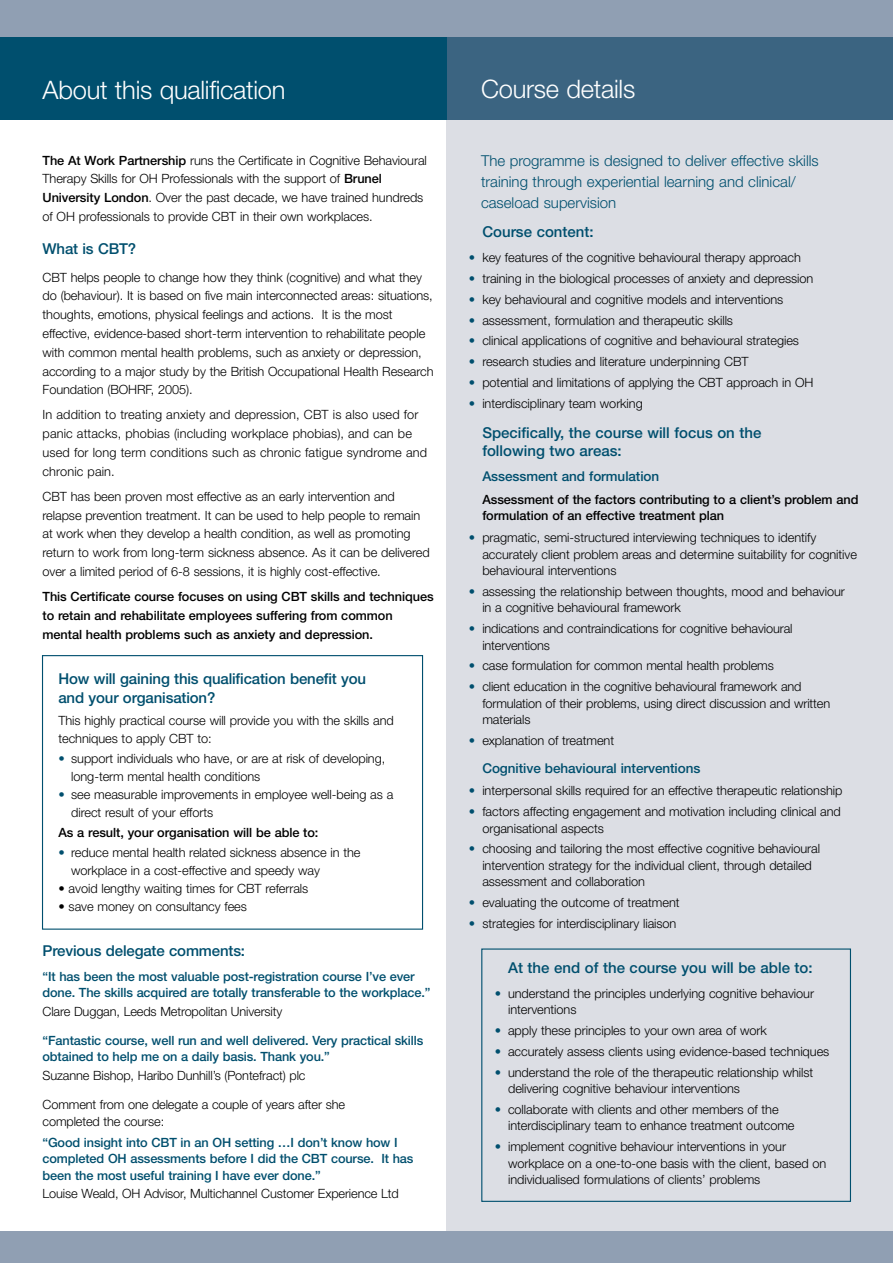
<style>
.page{position:relative;width:893px;height:1263px;background:#fff}
.page>*{position:absolute;margin:0;border:0;box-sizing:border-box;transform-origin:0 0}
.t1{font:300 25.5px "Helvetica Neue";letter-spacing:-.01em;color:#fff}
.t2{font:500 15px/18px "Helvetica Neue";letter-spacing:-.01em;color:#004f6e}
.t3{font:300 15px/21px "Helvetica Neue";color:#004f6e}
.t4{font:500 13.5px "Helvetica Neue";letter-spacing:-.005em;color:#004f6e}
.t5{font:300 12.75px/18.8px "Helvetica Neue";letter-spacing:-.005em;color:#000}
.t6{font:500 12.75px/16.5px "Helvetica Neue";letter-spacing:-.01em;color:#004f6e}
.t7{font:500 12.75px/18.8px "Helvetica Neue";letter-spacing:-.005em;color:#000}
.s1{font-weight:500}
.s2{color:#004f6e}
</style>
<div class="page">
<div style="left:446px;top:0;width:447px;height:1242px;background:#dcdee4"></div>
<div style="left:481px;top:948px;width:370px;height:254px;border:1px solid #004f6e"></div>
<div style="left:434px;top:36px;width:459px;height:84px;background:#3b6481"></div>
<div style="left:0;top:36px;width:446px;height:84px;background:#004f6e"></div>
<div style="left:0;top:0;width:893px;height:36px;background:#909fb3"></div>
<div style="left:0;top:1231px;width:893px;height:32px;background:#909fb3"></div>
<div style="left:42px;top:655px;width:381px;height:275px;border:1px solid #004f6e"></div>
<h1 class="t1" style="left:43px;top:74px;width:245px">About this qualification</h1>
<p class="t5" style="left:43px;top:150px;width:386px"><span class="s1">The At Work Partnership</span> runs the Certificate in Cognitive Behavioural Therapy Skills for OH Professionals with the support of <span class="s1">Brunel University London</span>. Over the past decade, we have trained hundreds of OH professionals to provide CBT in their own workplaces.</p>
<p class="t2" style="left:43px;top:240px;width:95px">What is CBT?</p>
<p class="t5" style="left:43px;top:268px;width:393px">CBT helps people to change how they think (cognitive) and what they do (behaviour). It is based on five main interconnected areas: situations, thoughts, emotions, physical feelings and actions. It is the most effective, evidence-based short-term intervention to rehabilitate people with common mental health problems, such as anxiety or depression, according to a major study by the British Occupational Health Research Foundation (BOHRF, 2005).</p>
<p class="t5" style="left:43px;top:405px;width:386px">In addition to treating anxiety and depression, CBT is also used for panic attacks, phobias (including workplace phobias), and can be used for long term conditions such as chronic fatigue syndrome and chronic pain.</p>
<p class="t5" style="left:43px;top:487px;width:389px">CBT has been proven most effective as an early intervention and relapse prevention treatment. It can be used to help people to remain at work when they develop a health condition, as well as promoting return to work from long-term sickness absence. As it can be delivered over a limited period of 6-8 sessions, it is highly cost-effective.</p>
<p class="t7" style="left:43px;top:587px;width:393px">This Certificate course focuses on using CBT skills and techniques to retain and rehabilitate employees suffering from common mental health problems such as anxiety and depression.</p>
<p class="t2" style="left:58px;top:669px;width:309px;line-height:18.8px">How will gaining this qualification benefit you and your organisation?</p>
<p class="t5" style="left:58px;top:711px;width:337px;line-height:18px">This highly practical course will provide you with the skills and techniques to apply CBT to:</p>
<p class="t5" style="left:71px;top:749px;width:316px;line-height:18px;text-indent:-13px"><span class="s2">•</span> support individuals who have, or are at risk of developing, long-term mental health conditions</p>
<p class="t5" style="left:71px;top:785px;width:324px;line-height:18px;text-indent:-13px"><span class="s2">•</span> see measurable improvements in employee well-being as a direct result of your efforts</p>
<p class="t7" style="left:58px;top:823px;width:262px">As a result, your organisation will be able to:</p>
<p class="t5" style="left:71px;top:843px;width:291px;line-height:18px;text-indent:-13px"><span class="s2">•</span> reduce mental health related sickness absence in the workplace in a cost-effective and speedy way</p>
<p class="t5" style="left:58px;top:879px;width:251px">• avoid lengthy waiting times for CBT referrals</p>
<p class="t5" style="left:58px;top:897px;width:190px">• save money on consultancy fees</p>
<p class="t2" style="left:43px;top:941px;width:204px">Previous delegate comments:</p>
<p class="t6" style="left:43px;top:968px;width:389px">“It has been the most valuable post-registration course I’ve ever done. The skills acquired are totally transferable to the workplace.”</p>
<p class="t5" style="left:43px;top:1001px;width:241px">Clare Duggan, Leeds Metropolitan University</p>
<p class="t6" style="left:43px;top:1032px;width:382px">“Fantastic course, well run and well delivered. Very practical skills obtained to help me on a daily basis. Thank you.”</p>
<p class="t5" style="left:43px;top:1066px;width:265px">Suzanne Bishop, Haribo Dunhill’s (Pontefract) plc</p>
<p class="t5" style="left:43px;top:1096px;width:304px;line-height:16.5px">Comment from one delegate a couple of years after she completed the course:</p>
<p class="t6" style="left:43px;top:1134px;width:372px">“Good insight into CBT in an OH setting …I don’t know how I completed OH assessments before I did the CBT course. It has been the most useful training I have ever done.”</p>
<p class="t5" style="left:43px;top:1184px;width:358px">Louise Weald, OH Advisor, Multichannel Customer Experience Ltd</p>
<h1 class="t1" style="left:481px;top:73px;width:156px">Course details</h1>
<p class="t3" style="left:481px;top:150px;width:339px">The programme is designed to deliver effective skills training through experiential learning and clinical/ caseload supervision</p>
<p class="t2" style="left:482px;top:223px;width:113px">Course content:</p>
<p class="t5" style="left:469px;top:248px;width:333px"><span class="s2">•</span> key features of the cognitive behavioural therapy approach</p>
<p class="t5" style="left:469px;top:269px;width:346px"><span class="s2">•</span> training in the biological processes of anxiety and depression</p>
<p class="t5" style="left:469px;top:290px;width:316px"><span class="s2">•</span> key behavioural and cognitive models and interventions</p>
<p class="t5" style="left:469px;top:310px;width:266px"><span class="s2">•</span> assessment, formulation and therapeutic skills</p>
<p class="t5" style="left:469px;top:331px;width:332px"><span class="s2">•</span> clinical applications of cognitive and behavioural strategies</p>
<p class="t5" style="left:469px;top:352px;width:281px"><span class="s2">•</span> research studies and literature underpinning CBT</p>
<p class="t5" style="left:469px;top:373px;width:346px"><span class="s2">•</span> potential and limitations of applying the CBT approach in OH</p>
<p class="t5" style="left:469px;top:394px;width:175px"><span class="s2">•</span> interdisciplinary team working</p>
<p class="t2" style="left:482px;top:424px;width:281px">Specifically, the course will focus on the following two areas:</p>
<p class="t4" style="left:482px;top:469px;width:178px">Assessment and formulation</p>
<p class="t7" style="left:482px;top:491px;width:378px;line-height:16.5px">Assessment of the factors contributing to a client’s problem and formulation of an effective treatment plan</p>
<p class="t5" style="left:482px;top:529px;width:376px;line-height:16.5px;text-indent:-13px"><span class="s2">•</span> pragmatic, semi-structured interviewing techniques to identify accurately client problem areas and determine suitability for cognitive behavioural interventions</p>
<p class="t5" style="left:482px;top:583px;width:364px;line-height:16.5px;text-indent:-13px"><span class="s2">•</span> assessing the relationship between thoughts, mood and behaviour in a cognitive behavioural framework</p>
<p class="t5" style="left:482px;top:620px;width:312px;line-height:16.5px;text-indent:-13px"><span class="s2">•</span> indications and contraindications for cognitive behavioural interventions</p>
<p class="t5" style="left:469px;top:656px;width:307px"><span class="s2">•</span> case formulation for common mental health problems</p>
<p class="t5" style="left:482px;top:678px;width:349px;line-height:16.5px;text-indent:-13px"><span class="s2">•</span> client education in the cognitive behavioural framework and formulation of their problems, using direct discussion and written materials</p>
<p class="t5" style="left:469px;top:731px;width:147px"><span class="s2">•</span> explanation of treatment</p>
<p class="t4" style="left:482px;top:760px;width:220px">Cognitive behavioural interventions</p>
<p class="t5" style="left:469px;top:781px;width:375px"><span class="s2">•</span> interpersonal skills required for an effective therapeutic relationship</p>
<p class="t5" style="left:482px;top:803px;width:360px;line-height:16.5px;text-indent:-13px"><span class="s2">•</span> factors affecting engagement and motivation including clinical and organisational aspects</p>
<p class="t5" style="left:482px;top:840px;width:339px;line-height:16.5px;text-indent:-13px"><span class="s2">•</span> choosing and tailoring the most effective cognitive behavioural intervention strategy for the individual client, through detailed assessment and collaboration</p>
<p class="t5" style="left:469px;top:893px;width:212px"><span class="s2">•</span> evaluating the outcome of treatment</p>
<p class="t5" style="left:469px;top:914px;width:209px"><span class="s2">•</span> strategies for interdisciplinary liaison</p>
<p class="t2" style="left:508px;top:958px;width:306px">At the end of the course you will be able to:</p>
<p class="t5" style="left:508px;top:985px;width:307px;line-height:16.5px;text-indent:-13px"><span class="s2">•</span> understand the principles underlying cognitive behaviour interventions</p>
<p class="t5" style="left:495px;top:1021px;width:274px"><span class="s2">•</span> apply these principles to your own area of work</p>
<p class="t5" style="left:495px;top:1041px;width:336px"><span class="s2">•</span> accurately assess clients using evidence-based techniques</p>
<p class="t5" style="left:508px;top:1063px;width:307px;line-height:16.5px;text-indent:-13px"><span class="s2">•</span> understand the role of the therapeutic relationship whilst delivering cognitive behaviour interventions</p>
<p class="t5" style="left:508px;top:1101px;width:288px;line-height:16.5px;text-indent:-13px"><span class="s2">•</span> collaborate with clients and other members of the interdisciplinary team to enhance treatment outcome</p>
<p class="t5" style="left:508px;top:1138px;width:320px;line-height:16.5px;text-indent:-13px"><span class="s2">•</span> implement cognitive behaviour interventions in your workplace on a one-to-one basis with the client, based on individualised formulations of clients’ problems</p>
</div>
